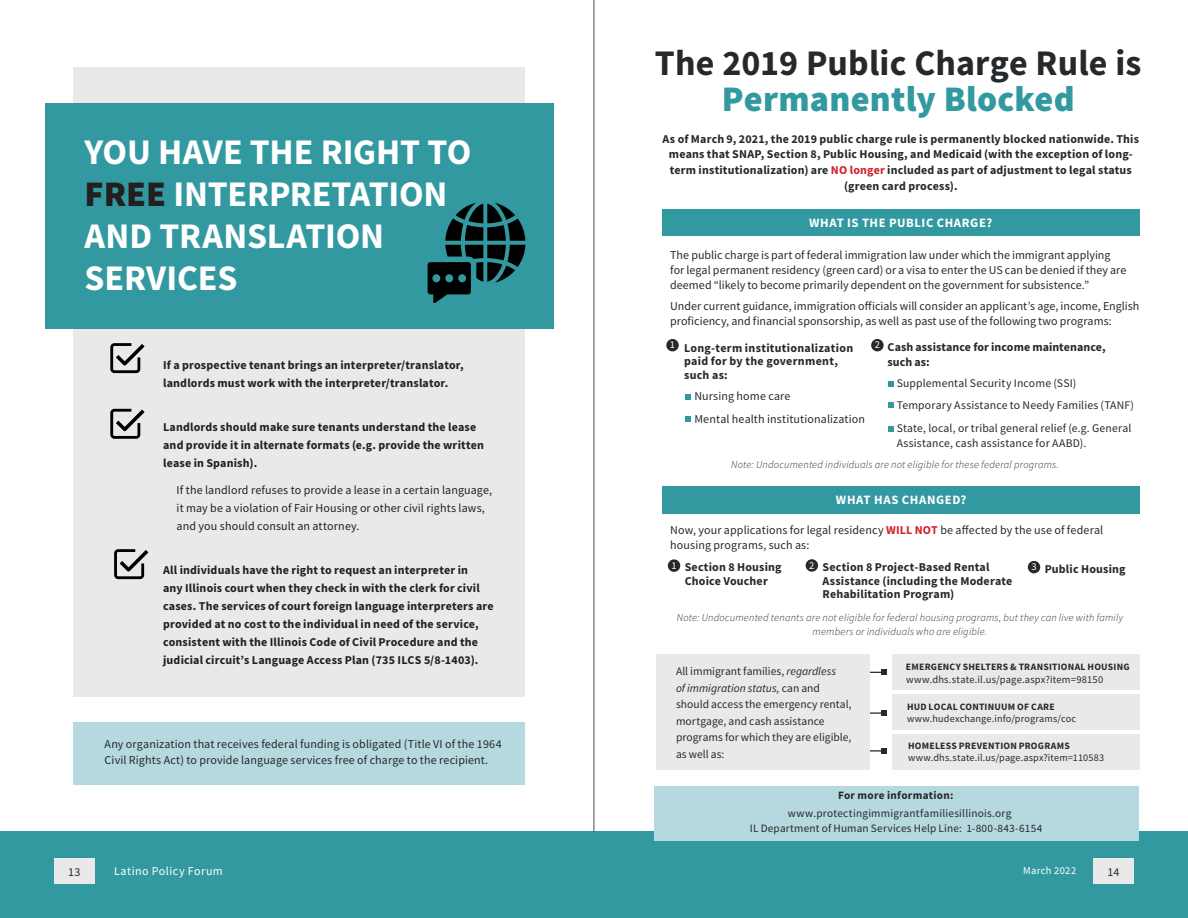
<style>
.page{position:relative;width:1188px;height:918px;background:#fff}
.page>*{position:absolute;margin:0;border:0;box-sizing:border-box;transform-origin:0 0}
._44_Main_Header_blac{font:700 36px/42px "Source Sans Pro";letter-spacing:-.005em;color:#fff}
._44_Main_Header_blac-2{font:700 36px/36px "Source Sans Pro";letter-spacing:.005em;color:#26292b;text-align:center}
._9_Contents_black_So{font:700 12.75px "Source Sans Pro";letter-spacing:.05em;color:#fff}
._7_Contents_black_So{font:700 12px/18px "Source Sans Pro";letter-spacing:.015em;color:#231f20}
._6_Contents_black_So{font:12px/15px "Source Sans Pro";letter-spacing:.005em;color:#26292b}
._6_Contents_black_So-2{font:700 12px/15.8px "Source Sans Pro";letter-spacing:.015em;color:#26292b}
._7_Contents_black_So-2{font:12px/18px "Source Sans Pro";letter-spacing:.01em;color:#231f20}
._7_Contents_black_So-3{font:12px/16.5px "Source Sans Pro";letter-spacing:.01em;color:#26292b}
._8_Contents_black_So{font:700 12px/13.5px "Source Sans Pro";letter-spacing:.02em;color:#26292b}
._9_Contents_black_So-2{font:12px "Source Sans Pro";letter-spacing:.04em;color:#fff}
.t1{font:300 12px "Source Sans Pro";letter-spacing:.04em;color:#fff}
._7_Contents_black_C{font:12px "Source Sans Pro";color:#26292b}
._6_Contents_black_So-3{font:11.7px/22.5px "Source Sans Pro";letter-spacing:.015em;color:#26292b}
._6_Contents_black_So-4{font:11.55px/16.5px "Source Sans Pro";letter-spacing:.005em;color:#26292b}
._7_Contents_black_So-4{font:11.25px "Source Sans Pro";letter-spacing:.02em;color:#26292b}
._7_Contents_black_So-5{font:700 11.25px "Source Sans Pro";letter-spacing:.025em;color:#26292b}
._6_Contents_black_So-5{font:italic 300 10.5px/13.5px "Source Sans Pro";letter-spacing:.02em;color:#26292b;text-align:center}
._6_Contents_black_So-6{font:10.5px "Source Sans Pro";letter-spacing:.015em;color:#26292b}
._9_Contents_black_So-3{font:10.5px "Source Sans Pro";letter-spacing:.035em;color:#fff}
._6_Content_gray_C_Ti{font:10.5px "Source Sans Variable";color:#fff}
._6_Contents_black_So-7{font:10.2px "Source Sans Pro";letter-spacing:.015em;color:#26292b}
._8_Contents_black_C{font:700 9.75px "Source Sans Pro";letter-spacing:.025em;color:#26292b}
.s1{font-weight:900;color:#231f20}
.s2{font-weight:900;color:#3399a1}
.s3{color:#d1232a}
.s4{font-weight:700;color:#d1232a}
.s5{font-style:italic}
</style>
<div class="page">
<div style="left:0;top:832px;width:1188px;height:86px;background:#3399a1"></div>
<div style="left:54px;top:859px;width:41px;height:25px;background:#e9e9e9"></div>
<div style="left:1093px;top:859px;width:41px;height:25px;background:#e9e9e9"></div>
<hr style="left:594px;top:0;width:1px;height:832px;background:#231f20">
<div style="left:74px;top:68px;width:451px;height:629px;background:#e9e9e9"></div>
<svg style="left:110px;top:343px;width:35px;height:30px"></svg>
<svg style="left:110px;top:409px;width:35px;height:30px"></svg>
<svg style="left:114px;top:549px;width:34px;height:30px"></svg>
<div style="left:45px;top:103px;width:509px;height:225px;background:#3399a1"></div>
<svg style="left:428px;top:203px;width:97px;height:100px"></svg>
<div style="left:74px;top:723px;width:451px;height:62px;background:#b5d9de"></div>
<div style="left:893px;top:735px;width:247px;height:35px;background:#e9e9e9"></div>
<div style="left:893px;top:694px;width:247px;height:36px;background:#e9e9e9"></div>
<div style="left:893px;top:654px;width:247px;height:36px;background:#e9e9e9"></div>
<div style="left:662px;top:209px;width:477px;height:27px;background:#3399a1"></div>
<div style="left:663px;top:486px;width:477px;height:28px;background:#3399a1"></div>
<div style="left:668px;top:559px;width:12px;height:13px;background:#26292b;border-radius:50%"></div>
<div style="left:806px;top:559px;width:12px;height:13px;background:#26292b;border-radius:50%"></div>
<svg style="left:870px;top:670px;width:17px;height:5px"></svg>
<hr style="left:862px;top:712px;width:22px;height:2px;background:#26292b">
<svg style="left:882px;top:711px;width:5px;height:5px"></svg>
<hr style="left:862px;top:750px;width:22px;height:2px;background:#26292b">
<svg style="left:882px;top:748px;width:5px;height:5px"></svg>
<div style="left:657px;top:654px;width:213px;height:116px;background:#e9e9e9"></div>
<div style="left:1028px;top:561px;width:12px;height:12px;background:#26292b;border-radius:50%"></div>
<div style="left:654px;top:786px;width:485px;height:55px;background:#b5d9de"></div>
<div style="left:871px;top:339px;width:13px;height:12px;background:#26292b;border-radius:50%"></div>
<div style="left:666px;top:339px;width:13px;height:12px;background:#26292b;border-radius:50%"></div>
<svg style="left:685px;top:394px;width:6px;height:5px"></svg>
<svg style="left:685px;top:416px;width:6px;height:5px"></svg>
<svg style="left:888px;top:381px;width:5px;height:5px"></svg>
<svg style="left:888px;top:402px;width:5px;height:5px"></svg>
<svg style="left:888px;top:426px;width:5px;height:5px"></svg>
<p class="_44_Main_Header_blac" style="left:85px;top:130px;width:388px">YOU HAVE THE RIGHT TO<br><span class="s1">FREE</span> INTERPRETATION<br>AND TRANSLATION<br>SERVICES</p>
<p class="_7_Contents_black_So" style="left:163px;top:355px;width:302px">If a prospective tenant brings an interpreter/translator, landlords must work with the interpreter/translator.</p>
<p class="_7_Contents_black_So" style="left:163px;top:418px;width:322px">Landlords should make sure tenants understand the lease and provide it in alternate formats (e.g. provide the written lease in Spanish).</p>
<p class="_7_Contents_black_So-2" style="left:177px;top:481px;width:317px">If the landlord refuses to provide a lease in a certain language, it may be a violation of Fair Housing or other civil rights laws, and you should consult an attorney.</p>
<p class="_7_Contents_black_So" style="left:163px;top:561px;width:332px">All individuals have the right to request an interpreter in<br>any Illinois court when they check in with the clerk for civil cases. The services of court foreign language interpreters are provided at no cost to the individual in need of the service, consistent with the Illinois Code of Civil Procedure and the judicial circuit’s Language Access Plan (735 ILCS 5/8-1403).</p>
<p class="_7_Contents_black_So-3" style="left:105px;top:735px;width:399px">Any organization that receives federal funding is obligated (Title VI of the 1964<br>Civil Rights Act) to provide language services free of charge to the recipient.</p>
<p class="_44_Main_Header_blac-2" style="left:655px;top:45px;width:488px">The 2019 Public Charge Rule is<br><span class="s2">Permanently Blocked</span></p>
<p class="_6_Contents_black_So-2" style="left:663px;top:131px;width:478px;text-align:center">As of March 9, 2021, the 2019 public charge rule is permanently blocked nationwide. This means that SNAP, Section 8, Public Housing, and Medicaid (with the exception of long&shy;term institutionalization) are <span class="s3">NO longer</span> included as part of adjustment to legal status (green card process).</p>
<p class="_9_Contents_black_So" style="left:809px;top:214px;width:185px">WHAT IS THE PUBLIC CHARGE?</p>
<p class="_6_Contents_black_So" style="left:670px;top:247px;width:458px">The public charge is part of federal immigration law under which the immigrant applying for legal permanent residency (green card) or a visa to enter the US can be denied if they are deemed “likely to become primarily dependent on the government for subsistence.”</p>
<p class="_6_Contents_black_So" style="left:670px;top:298px;width:471px">Under current guidance, immigration officials will consider an applicant’s age, income, English proficiency, and financial sponsorship, as well as past use of the following two programs:</p>
<p class="_6_Content_gray_C_Ti" style="left:670px;top:339px;width:7px">1</p>
<p class="_8_Contents_black_So" style="left:684px;top:341px;width:171px">Long-term institutionalization paid for by the government, such as:</p>
<p class="_6_Contents_black_So" style="left:694px;top:385px;width:172px;line-height:22.5px">Nursing home care<br>Mental health institutionalization</p>
<p class="_6_Content_gray_C_Ti" style="left:875px;top:339px;width:7px">2</p>
<p class="_8_Contents_black_So" style="left:888px;top:340px;width:220px;line-height:14.4px">Cash assistance for income maintenance, such as:</p>
<p class="_6_Contents_black_So-3" style="left:897px;top:372px;width:239px">Supplemental Security Income (SSI)<br>Temporary Assistance to Needy Families (TANF)<br>State, local, or tribal general relief (e.g. General</p>
<p class="_6_Contents_black_So-3" style="left:897px;top:432px;width:191px">Assistance, cash assistance for AABD).</p>
<p class="_6_Contents_black_So-5" style="left:731px;top:458px;width:329px">Note: Undocumented individuals are not eligible for these federal programs.</p>
<p class="_9_Contents_black_So" style="left:836px;top:491px;width:132px">WHAT HAS CHANGED?</p>
<p class="_6_Contents_black_So" style="left:670px;top:523px;width:435px">Now, your applications for legal residency <span class="s4">WILL NOT</span> be affected by the use of federal housing programs, such as:</p>
<p class="_6_Content_gray_C_Ti" style="left:809px;top:559px;width:7px">2</p>
<p class="_6_Content_gray_C_Ti" style="left:671px;top:559px;width:7px">1</p>
<p class="_6_Contents_black_So-2" style="left:823px;top:560px;width:191px;line-height:13.5px">Section 8 Project-Based Rental<br>Assistance (including the Moderate<br>Rehabilitation Program)</p>
<p class="_6_Contents_black_So-2" style="left:685px;top:561px;width:98px;line-height:13.5px">Section 8 Housing<br>Choice Voucher</p>
<p class="_6_Content_gray_C_Ti" style="left:1031px;top:561px;width:7px">3</p>
<p class="_6_Contents_black_So-2" style="left:1045px;top:561px;width:82px">Public Housing</p>
<p class="_6_Contents_black_So-5" style="left:677px;top:611px;width:448px">Note: Undocumented tenants are not eligible for federal housing programs, but they can live with family members or individuals who are eligible.</p>
<p class="_6_Contents_black_So-4" style="left:676px;top:663px;width:177px">All immigrant families, <span class="s5">regardless<br>of immigration status,</span> can and should access the emergency rental, mortgage, and cash assistance programs for which they are eligible, as well as:</p>
<p class="_8_Contents_black_C" style="left:906px;top:660px;width:225px">EMERGENCY SHELTERS &amp; TRANSITIONAL HOUSING</p>
<p class="_6_Contents_black_So-6" style="left:906px;top:673px;width:199px">www.dhs.state.il.us/page.aspx?item=98150</p>
<p class="_8_Contents_black_C" style="left:907px;top:700px;width:149px">HUD LOCAL CONTINUUM OF CARE</p>
<p class="_6_Contents_black_So-7" style="left:907px;top:712px;width:171px">www.hudexchange.info/programs/coc</p>
<p class="_8_Contents_black_C" style="left:908px;top:739px;width:163px">HOMELESS PREVENTION PROGRAMS</p>
<p class="_6_Contents_black_So-7" style="left:908px;top:751px;width:198px">www.dhs.state.il.us/page.aspx?item=110583</p>
<p class="_7_Contents_black_So-5" style="left:838px;top:788px;width:117px">For more information:</p>
<p class="_7_Contents_black_So-4" style="left:750px;top:821px;width:294px">IL Department of Human Services Help Line: 1-800-843-6154</p>
<p class="_7_Contents_black_So-4" style="left:788px;top:806px;width:225px">www.protectingimmigrantfamiliesillinois.org</p>
<p class="_9_Contents_black_So-3" style="left:1023px;top:863px;width:55px">March 2022</p>
<p class="_7_Contents_black_C" style="left:1108px;top:864px;width:13px">14</p>
<p class="_9_Contents_black_So-2" style="left:114px;top:863px;width:110px">Latino Policy Forum</p>
<p class="_7_Contents_black_C" style="left:68px;top:864px;width:14px">13</p>
<p class="_9_Contents_black_So-2" style="left:111px;top:864px;width:110px">Latino Policy Forum</p>
<p class="t1" style="left:1013px;top:865px;width:63px">Winter 2022</p>
</div>
